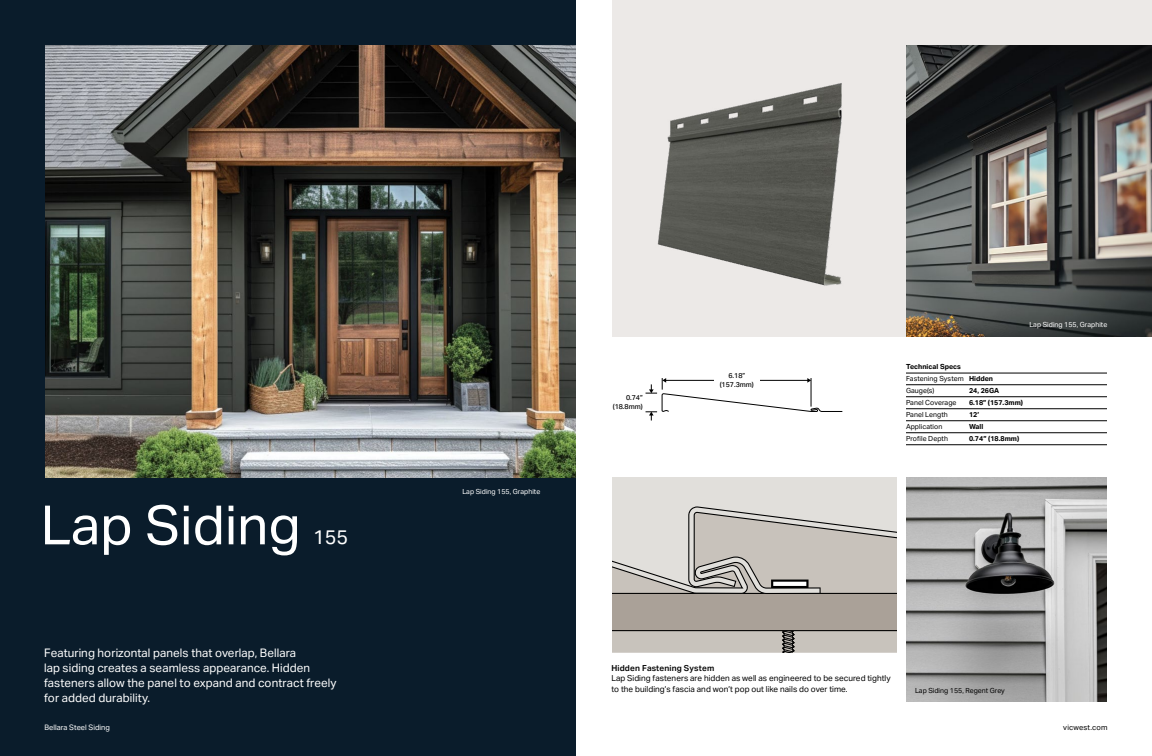
<style>
.page{position:relative;width:1152px;height:756px;background:#fff}
.page>*{position:absolute;margin:0;border:0;box-sizing:border-box;transform-origin:0 0}
.t1{font:54.2px "Aktiv Grotesk";letter-spacing:.005em;color:#fff}
.t2{font:19.8px "Aktiv Grotesk";color:#fff}
.t3{font:11.8px/15px "Aktiv Grotesk";color:#fff}
.t4{font:8.2px/10.5px "Aktiv Grotesk";color:#000}
.t5{font:600 8.2px "Aktiv Grotesk";letter-spacing:.02em;color:#000}
.t6{font:7.5px "Aktiv Grotesk";color:#fff}
.t7{font:7.5px "Aktiv Grotesk";letter-spacing:.02em;color:#000}
.t8{font:7px/12px "Aktiv Grotesk";letter-spacing:.005em;color:#000}
.t9{font:7px "Aktiv Grotesk";color:#fff}
.t10{font:700 7px "Aktiv Grotesk";letter-spacing:.005em;color:#000}
.t11{font:500 7px/9px "Aktiv Grotesk";color:#000;text-align:right}
.s1{font-weight:700}
</style>
<div class="page">
<div style="left:612px;top:0;width:540px;height:336px;background:#ece9e7"></div>
<div style="left:0;top:0;width:576px;height:756px;background:#0a1c2b"></div>
<img style="left:45px;top:45px;width:531px;height:432px">
<img style="left:906px;top:45px;width:246px;height:291px">
<hr style="left:906px;top:373px;width:201px;height:1px;background:#000">
<hr style="left:906px;top:385px;width:201px;height:1px;background:#000">
<hr style="left:906px;top:397px;width:201px;height:1px;background:#000">
<hr style="left:906px;top:409px;width:201px;height:1px;background:#000">
<hr style="left:906px;top:421px;width:201px;height:1px;background:#000">
<hr style="left:906px;top:433px;width:201px;height:1px;background:#000">
<hr style="left:906px;top:445px;width:201px;height:1px;background:#000">
<img style="left:657px;top:83px;width:185px;height:203px">
<div style="left:612px;top:477px;width:285px;height:175px;background:#e1dfdb"></div>
<svg style="left:612px;top:506px;width:285px;height:146px"></svg>
<img style="left:906px;top:477px;width:201px;height:225px">
<svg style="left:646px;top:378px;width:197px;height:43px"></svg>
<h1 class="t1" style="left:41px;top:494px;width:261px">Lap Siding</h1>
<h2 class="t2" style="left:313px;top:526px;width:37px">155</h2>
<p class="t3" style="left:44px;top:645px;width:294px">Featuring horizontal panels that overlap, Bellara<br>lap siding creates a seamless appearance. Hidden fasteners allow the panel to expand and contract freely for added durability.</p>
<p class="t9" style="left:462px;top:487px;width:80px">Lap Siding 155, Graphite</p>
<p class="t11" style="left:613px;top:393px;width:32px">0.74” (18.8mm)</p>
<p class="t11" style="left:720px;top:372px;width:36px;text-align:center">6.18” (157.3mm)</p>
<p class="t8" style="left:906px;top:361px;width:89px"><span class="s1">Technical Specs<br></span>Fastening System <span class="s1">Hidden<br></span>Gauge(s)</p>
<p class="t10" style="left:969px;top:387px;width:32px">24, 26GA</p>
<p class="t9" style="left:1029px;top:321px;width:80px">Lap Siding 155, Graphite</p>
<p class="t8" style="left:906px;top:397px;width:52px">Panel Coverage</p>
<p class="t10" style="left:969px;top:399px;width:56px">6.18” (157.3mm)</p>
<p class="t8" style="left:906px;top:409px;width:43px">Panel Length</p>
<p class="t10" style="left:969px;top:411px;width:12px">12’</p>
<p class="t8" style="left:906px;top:421px;width:38px">Application</p>
<p class="t10" style="left:969px;top:423px;width:16px">Wall</p>
<p class="t8" style="left:906px;top:433px;width:44px">Profile Depth</p>
<p class="t10" style="left:969px;top:435px;width:52px">0.74” (18.8mm)</p>
<p class="t5" style="left:611px;top:663px;width:104px">Hidden Fastening System</p>
<p class="t4" style="left:611px;top:673px;width:281px">Lap Siding fasteners are hidden as well as engineered to be secured tightly to the building’s fascia and won’t pop out like nails do over time.</p>
<p class="t8" style="left:915px;top:685px;width:91px">Lap Siding 155, Regent Grey</p>
<p class="t6" style="left:44px;top:724px;width:67px">Bellara Steel Siding</p>
<p class="t7" style="left:1063px;top:724px;width:46px">vicwest.com</p>
</div>
